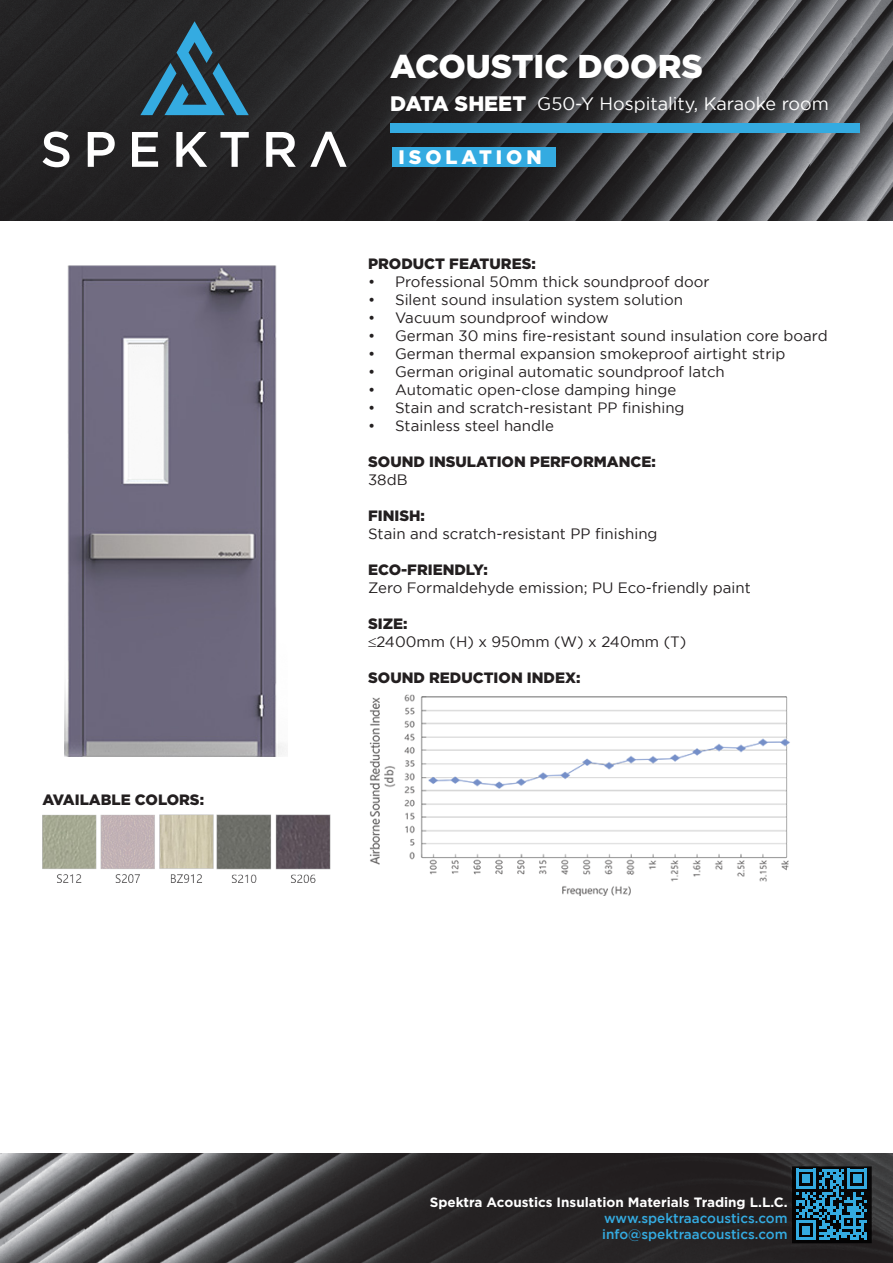
<style>
.page{position:relative;width:893px;height:1263px;background:#fff}
.page>*{position:absolute;margin:0;border:0;box-sizing:border-box;transform-origin:0 0}
.t1{font:900 33px "Gotham";color:#fff}
.t2{font:900 21px "Gotham";color:#fff}
.t3{font:900 19.5px "Gotham";letter-spacing:.2em;color:#fff}
.t4{font:18px "Gotham";color:#fff}
.t5{font:15px "Gotham";color:#231f20}
.t6{font:900 15px "Gotham";color:#231f20}
.t7{font:500 13.5px/16.2px "Gotham";color:#34abe1}
.t8{font:700 13.5px "Gotham";color:#fff}
</style>
<div class="page">
<img style="left:0;top:0;width:893px;height:220px">
<img style="left:0;top:1154px;width:893px;height:109px">
<div style="left:793px;top:1167px;width:78px;height:75px;background:#070607"></div>
<div style="left:792px;top:1166px;width:80px;height:77px;border:2px solid #231f20"></div>
<svg style="left:796px;top:1169px;width:71px;height:71px"></svg>
<svg style="left:140px;top:21px;width:109px;height:94px;background:#2a4e5f"></svg>
<svg style="left:43px;top:131px;width:304px;height:36px"></svg>
<div style="left:392px;top:147px;width:163px;height:20px;background:#34abe1"></div>
<div style="left:390px;top:123px;width:469px;height:10px;background:#34abe1"></div>
<img style="left:64px;top:265px;width:223px;height:492px">
<img style="left:369px;top:694px;width:421px;height:202px">
<img style="left:43px;top:814px;width:288px;height:68px">
<p class="t6" style="left:43px;top:791px;width:163px">AVAILABLE COLORS:</p>
<p class="t1" style="left:390px;top:47px;width:314px">ACOUSTIC DOORS</p>
<p class="t2" style="left:390px;top:91px;width:137px">DATA SHEET</p>
<p class="t4" style="left:537px;top:94px;width:293px">G50-Y Hospitality, Karaoke room</p>
<p class="t3" style="left:399px;top:146px;width:145px">ISOLATION</p>
<p class="t6" style="left:368px;top:255px;width:169px">PRODUCT FEATURES:</p>
<p class="t5" style="left:368px;top:274px;width:343px">• Professional 50mm thick soundproof door</p>
<p class="t5" style="left:368px;top:292px;width:317px">• Silent sound insulation system solution</p>
<p class="t5" style="left:368px;top:310px;width:242px">• Vacuum soundproof window</p>
<p class="t5" style="left:368px;top:328px;width:461px">• German 30 mins fire-resistant sound insulation core board</p>
<p class="t5" style="left:368px;top:346px;width:419px">• German thermal expansion smokeproof airtight strip</p>
<p class="t5" style="left:368px;top:364px;width:358px">• German original automatic soundproof latch</p>
<p class="t5" style="left:368px;top:382px;width:310px">• Automatic open-close damping hinge</p>
<p class="t5" style="left:368px;top:400px;width:318px">• Stain and scratch-resistant PP finishing</p>
<p class="t5" style="left:368px;top:418px;width:187px">• Stainless steel handle</p>
<p class="t6" style="left:368px;top:453px;width:289px">SOUND INSULATION PERFORMANCE:</p>
<p class="t5" style="left:368px;top:472px;width:41px">38dB</p>
<p class="t6" style="left:368px;top:507px;width:58px">FINISH:</p>
<p class="t5" style="left:368px;top:526px;width:291px">Stain and scratch-resistant PP finishing</p>
<p class="t6" style="left:368px;top:561px;width:121px">ECO-FRIENDLY:</p>
<p class="t5" style="left:368px;top:580px;width:384px">Zero Formaldehyde emission; PU Eco-friendly paint</p>
<p class="t6" style="left:368px;top:615px;width:41px">SIZE:</p>
<p class="t5" style="left:368px;top:634px;width:320px">≤2400mm (H) x 950mm (W) x 240mm (T)</p>
<p class="t6" style="left:368px;top:669px;width:214px">SOUND REDUCTION INDEX:</p>
<p class="t8" style="left:430px;top:1194px;width:359px">Spektra Acoustics Insulation Materials Trading L.L.C.</p>
<p class="t7" style="left:602px;top:1210px;width:187px">www.spektraacoustics.com info@spektraacoustics.com</p>
</div>
